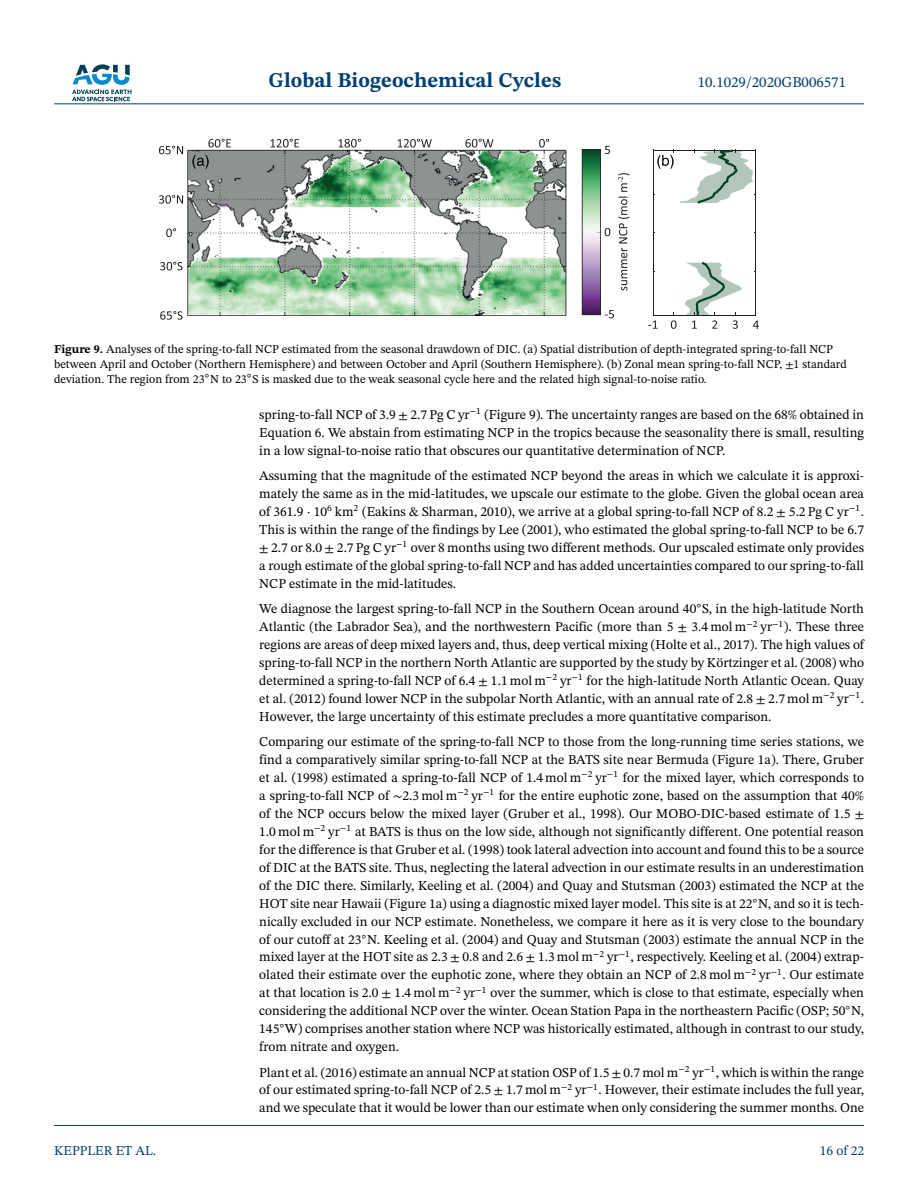
<style>
.page{position:relative;width:918px;height:1188px;background:#fff}
.page>*{position:absolute;margin:0;border:0;box-sizing:border-box;transform-origin:0 0}
.t1{font:700 21px "STIX Two Text";color:#004073}
.t2{font:15px "STIX Two Text";color:#004073}
.t3{font:13.5px/18px "STIX Two Text";color:#000;text-align:justify}
.t4{font:13.5px "STIX Two Text";color:#004073}
.t5{font:12px/15px "STIX Two Text";color:#000}
.s1{font-weight:700}
.s2{font-family:"STIX Math"}
.s3{font-family:"STIX Math Script"}
</style>
<div class="page">
<svg style="left:72px;top:64px;width:59px;height:37px"></svg>
<hr style="left:54px;top:103px;width:810px;height:1px;background:#004073">
<img style="left:187px;top:149px;width:414px;height:167px">
<hr style="left:653px;top:315px;width:103px;height:1px;background:#1e2124">
<hr style="left:653px;top:150px;width:1px;height:166px;background:#1e2124">
<hr style="left:755px;top:150px;width:1px;height:166px;background:#1e2124">
<svg style="left:208px;top:139px;width:23px;height:8px"></svg>
<svg style="left:270px;top:139px;width:29px;height:8px"></svg>
<svg style="left:339px;top:139px;width:22px;height:8px"></svg>
<svg style="left:398px;top:139px;width:34px;height:8px"></svg>
<svg style="left:465px;top:139px;width:28px;height:8px"></svg>
<svg style="left:539px;top:139px;width:10px;height:8px"></svg>
<svg style="left:159px;top:146px;width:24px;height:8px"></svg>
<svg style="left:160px;top:311px;width:23px;height:9px"></svg>
<svg style="left:160px;top:262px;width:23px;height:8px"></svg>
<svg style="left:166px;top:228px;width:10px;height:9px"></svg>
<svg style="left:159px;top:195px;width:24px;height:9px"></svg>
<svg style="left:671px;top:313px;width:6px;height:16px"></svg>
<svg style="left:685px;top:262px;width:57px;height:67px"></svg>
<svg style="left:648px;top:320px;width:10px;height:9px"></svg>
<svg style="left:605px;top:310px;width:9px;height:8px"></svg>
<svg style="left:605px;top:228px;width:5px;height:8px"></svg>
<svg style="left:605px;top:146px;width:5px;height:8px"></svg>
<svg style="left:618px;top:173px;width:11px;height:118px"></svg>
<svg style="left:753px;top:320px;width:6px;height:9px"></svg>
<svg style="left:192px;top:155px;width:17px;height:14px"></svg>
<svg style="left:654px;top:150px;width:101px;height:54px"></svg>
<hr style="left:54px;top:1125px;width:810px;height:1px;background:#004073">
<h1 class="t1" style="left:269px;top:72px;width:294px">Global Biogeochemical Cycles</h1>
<p class="t2" style="left:698px;top:77px;width:150px">10.1029/2020GB006571</p>
<p class="t5" style="left:54px;top:342px;width:794px"><span class="s1">Figure 9.</span> Analyses of the spring-to-fall NCP estimated from the seasonal drawdown of DIC. (a) Spatial distribution of depth-integrated spring-to-fall NCP between April and October (Northern Hemisphere) and between October and April (Southern Hemisphere). (b) Zonal mean spring-to-fall NCP, <span class="s2">±</span>1 standard deviation. The region from 23<sup>◦</sup>N to 23<sup>◦</sup>S is masked due to the weak seasonal cycle here and the related high signal-to-noise ratio.</p>
<p class="t3" style="left:259px;top:407px;width:606px">spring-to-fall NCP of 3.9 <span class="s2">±</span> 2.7 Pg C yr<sup>−</sup><sup>1</sup> (Figure 9). The uncertainty ranges are based on the 68% obtained in Equation 6. We abstain from estimating NCP in the tropics because the seasonality there is small, resulting in a low signal-to-noise ratio that obscures our quantitative determination of NCP.</p>
<p class="t3" style="left:259px;top:468px;width:606px">Assuming that the magnitude of the estimated NCP beyond the areas in which we calculate it is approxi&shy;mately the same as in the mid-latitudes, we upscale our estimate to the globe. Given the global ocean area of 361.9 <span class="s3">⋅</span> 10<sup>6</sup> km<sup>2</sup> (Eakins &amp; Sharman, 2010), we arrive at a global spring-to-fall NCP of 8.2 <span class="s2">±</span> 5.2 Pg C yr<sup>−</sup><sup>1</sup>.<br>This is within the range of the findings by Lee (2001), who estimated the global spring-to-fall NCP to be 6.7 <span class="s2">±</span> 2.7 or 8.0 <span class="s2">±</span> 2.7 Pg C yr<sup>−</sup><sup>1</sup> over 8 months using two different methods. Our upscaled estimate only provides a rough estimate of the global spring-to-fall NCP and has added uncertainties compared to our spring-to-fall NCP estimate in the mid-latitudes.</p>
<p class="t3" style="left:259px;top:601px;width:606px">We diagnose the largest spring-to-fall NCP in the Southern Ocean around 40<sup>◦</sup>S, in the high-latitude North Atlantic (the Labrador Sea), and the northwestern Pacific (more than 5 <span class="s2">±</span> 3.4 mol m<sup>−</sup><sup>2</sup> yr<sup>−</sup><sup>1</sup>). These three regions are areas of deep mixed layers and, thus, deep vertical mixing (Holte et al., 2017). The high values of spring-to-fall NCP in the northern North Atlantic are supported by the study by Körtzinger et al. (2008) who determined a spring-to-fall NCP of 6.4 <span class="s2">±</span> 1.1 mol m<sup>−</sup><sup>2</sup> yr<sup>−</sup><sup>1</sup> for the high-latitude North Atlantic Ocean. Quay et al. (2012) found lower NCP in the subpolar North Atlantic, with an annual rate of 2.8 <span class="s2">±</span> 2.7 mol m<sup>−</sup><sup>2</sup> yr<sup>−</sup><sup>1</sup>.<br>However, the large uncertainty of this estimate precludes a more quantitative comparison.</p>
<p class="t3" style="left:259px;top:734px;width:606px">Comparing our estimate of the spring-to-fall NCP to those from the long-running time series stations, we find a comparatively similar spring-to-fall NCP at the BATS site near Bermuda (Figure 1a). There, Gruber et al. (1998) estimated a spring-to-fall NCP of 1.4 mol m<sup>−</sup><sup>2</sup> yr<sup>−</sup><sup>1</sup> for the mixed layer, which corresponds to a spring-to-fall NCP of <span class="s2">∼</span>2.3 mol m<sup>−</sup><sup>2</sup> yr<sup>−</sup><sup>1</sup> for the entire euphotic zone, based on the assumption that 40% of the NCP occurs below the mixed layer (Gruber et al., 1998). Our MOBO-DIC-based estimate of 1.5 <span class="s2">± </span>1.0 mol m<sup>−</sup><sup>2</sup> yr<sup>−</sup><sup>1</sup> at BATS is thus on the low side, although not significantly different. One potential reason for the difference is that Gruber et al. (1998) took lateral advection into account and found this to be a source of DIC at the BATS site. Thus, neglecting the lateral advection in our estimate results in an underestimation of the DIC there. Similarly, Keeling et al. (2004) and Quay and Stutsman (2003) estimated the NCP at the HOT site near Hawaii (Figure 1a) using a diagnostic mixed layer model. This site is at 22<sup>◦</sup>N, and so it is tech&shy;nically excluded in our NCP estimate. Nonetheless, we compare it here as it is very close to the boundary of our cutoff at 23<sup>◦</sup>N. Keeling et al. (2004) and Quay and Stutsman (2003) estimate the annual NCP in the mixed layer at the HOT site as 2.3 <span class="s2">±</span> 0.8 and 2.6 <span class="s2">±</span> 1.3 mol m<sup>−</sup><sup>2</sup> yr<sup>−</sup><sup>1</sup>, respectively. Keeling et al. (2004) extrap&shy;olated their estimate over the euphotic zone, where they obtain an NCP of 2.8 mol m<sup>−</sup><sup>2</sup> yr<sup>−</sup><sup>1</sup>. Our estimate at that location is 2.0 <span class="s2">±</span> 1.4 mol m<sup>−</sup><sup>2</sup> yr<sup>−</sup><sup>1</sup> over the summer, which is close to that estimate, especially when considering the additional NCP over the winter. Ocean Station Papa in the northeastern Pacific (OSP; 50<sup>◦</sup>N, 145<sup>◦</sup>W) comprises another station where NCP was historically estimated, although in contrast to our study, from nitrate and oxygen.</p>
<p class="t3" style="left:259px;top:1064px;width:606px">Plant et al. (2016) estimate an annual NCP at station OSP of 1.5 <span class="s2">±</span> 0.7 mol m<sup>−</sup><sup>2</sup> yr<sup>−</sup><sup>1</sup>, which is within the range of our estimated spring-to-fall NCP of 2.5 <span class="s2">±</span> 1.7 mol m<sup>−</sup><sup>2</sup> yr<sup>−</sup><sup>1</sup>. However, their estimate includes the full year, and we speculate that it would be lower than our estimate when only considering the summer months. One</p>
<p class="t4" style="left:54px;top:1145px;width:104px">KEPPLER ET AL.</p>
<p class="t4" style="left:820px;top:1145px;width:46px">16 of 22</p>
</div>
